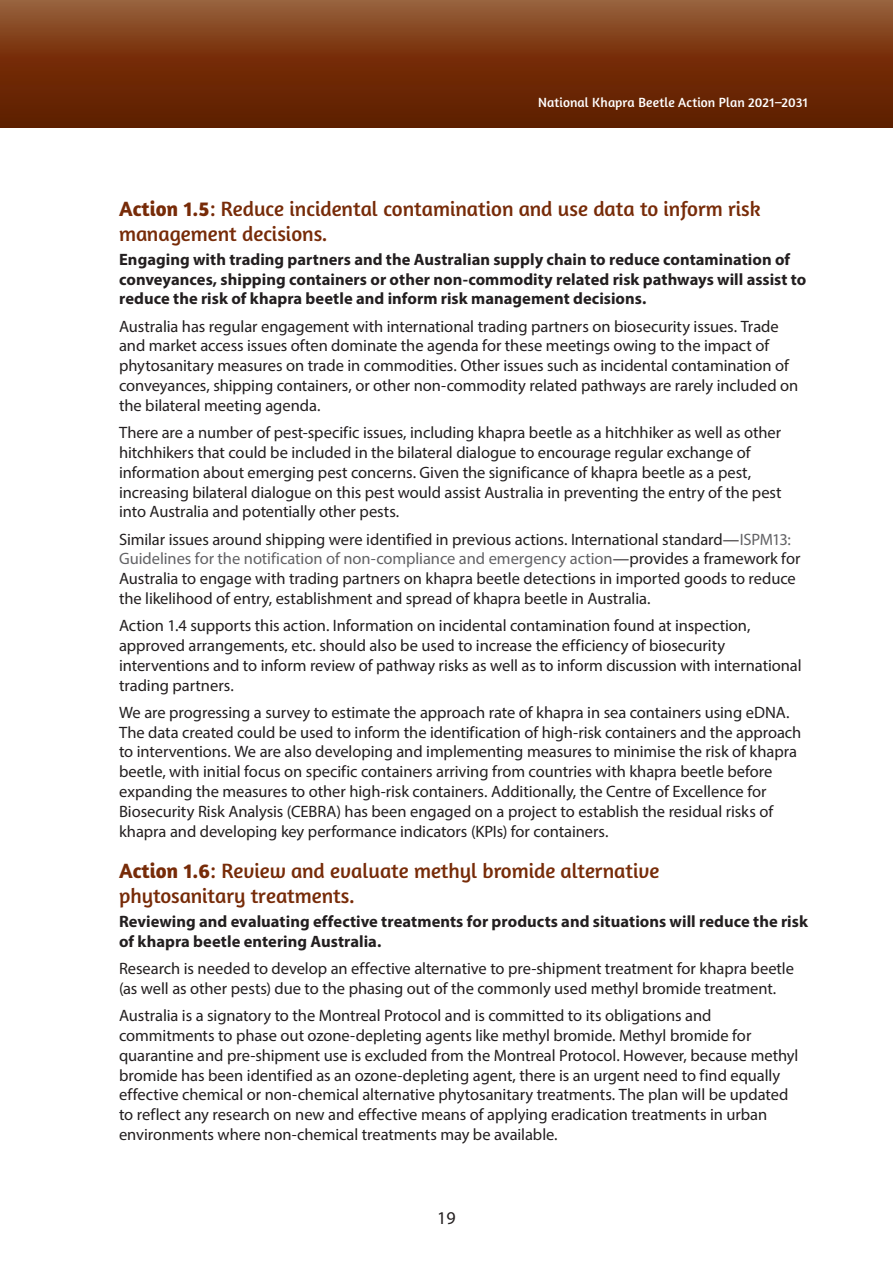
<style>
.page{position:relative;width:893px;height:1263px;background:#fff}
.page>*{position:absolute;margin:0;border:0;box-sizing:border-box;transform-origin:0 0}
.Heading_3{font:21px/25.2px "Amaranth";color:#772b08}
.t1{font:18px "Myriad Pro";color:#231f20}
.Body{font:16.5px/19.8px "Myriad Pro";letter-spacing:-.005em;color:#231f20}
.Body-2{font:700 16.5px/19.8px "Myriad Pro";color:#231f20}
.t2{font:13.5px "Amaranth";letter-spacing:.005em;color:#fff}
.s1{font-weight:700}
.s2{color:#636366}
</style>
<div class="page">
<div style="left:0;top:0;width:893px;height:128px;background:linear-gradient(to bottom,#94562f,#5a1500)"></div>
<p class="t2" style="left:538px;top:95px;width:271px">National Khapra Beetle Action Plan 2021–2031</p>
<h2 class="Heading_3" style="left:119px;top:196px;width:643px"><span class="s1">Action 1.5</span>: Reduce incidental contamination and use data to inform risk management decisions.</h2>
<p class="Body-2" style="left:119px;top:249px;width:689px">Engaging with trading partners and the Australian supply chain to reduce contamination of conveyances, shipping containers or other non-commodity related risk pathways will assist to reduce the risk of khapra beetle and inform risk management decisions.</p>
<p class="Body" style="left:119px;top:316px;width:681px">Australia has regular engagement with international trading partners on biosecurity issues. Trade and market access issues often dominate the agenda for these meetings owing to the impact of phytosanitary measures on trade in commodities. Other issues such as incidental contamination of conveyances, shipping containers, or other non-commodity related pathways are rarely included on the bilateral meeting agenda.</p>
<p class="Body" style="left:119px;top:422px;width:664px">There are a number of pest-specific issues, including khapra beetle as a hitchhiker as well as other hitchhikers that could be included in the bilateral dialogue to encourage regular exchange of information about emerging pest concerns. Given the significance of khapra beetle as a pest, increasing bilateral dialogue on this pest would assist Australia in preventing the entry of the pest into Australia and potentially other pests.</p>
<p class="Body" style="left:119px;top:529px;width:683px">Similar issues around shipping were identified in previous actions. International standard—<span class="s2">ISPM13:<br>Guidelines for the notification of non-compliance and emergency action</span>—provides a framework for Australia to engage with trading partners on khapra beetle detections in imported goods to reduce the likelihood of entry, establishment and spread of khapra beetle in Australia.</p>
<p class="Body" style="left:119px;top:615px;width:684px">Action 1.4 supports this action. Information on incidental contamination found at inspection, approved arrangements, etc. should also be used to increase the efficiency of biosecurity interventions and to inform review of pathway risks as well as to inform discussion with international trading partners.</p>
<p class="Body" style="left:119px;top:702px;width:684px">We are progressing a survey to estimate the approach rate of khapra in sea containers using eDNA.<br>The data created could be used to inform the identification of high-risk containers and the approach to interventions. We are also developing and implementing measures to minimise the risk of khapra beetle, with initial focus on specific containers arriving from countries with khapra beetle before expanding the measures to other high-risk containers. Additionally, the Centre of Excellence for Biosecurity Risk Analysis (CEBRA) has been engaged on a project to establish the residual risks of khapra and developing key performance indicators (KPIs) for containers.</p>
<h2 class="Heading_3" style="left:119px;top:858px;width:542px"><span class="s1">Action 1.6</span>: Review and evaluate methyl bromide alternative phytosanitary treatments.</h2>
<p class="Body-2" style="left:119px;top:911px;width:690px">Reviewing and evaluating effective treatments for products and situations will reduce the risk of khapra beetle entering Australia.</p>
<p class="Body" style="left:119px;top:958px;width:676px">Research is needed to develop an effective alternative to pre-shipment treatment for khapra beetle (as well as other pests) due to the phasing out of the commonly used methyl bromide treatment.</p>
<p class="Body" style="left:119px;top:1005px;width:681px">Australia is a signatory to the Montreal Protocol and is committed to its obligations and commitments to phase out ozone-depleting agents like methyl bromide. Methyl bromide for quarantine and pre-shipment use is excluded from the Montreal Protocol. However, because methyl bromide has been identified as an ozone-depleting agent, there is an urgent need to find equally effective chemical or non-chemical alternative phytosanitary treatments. The plan will be updated to reflect any research on new and effective means of applying eradication treatments in urban environments where non-chemical treatments may be available.</p>
<p class="t1" style="left:437px;top:1206px;width:20px">19</p>
</div>
